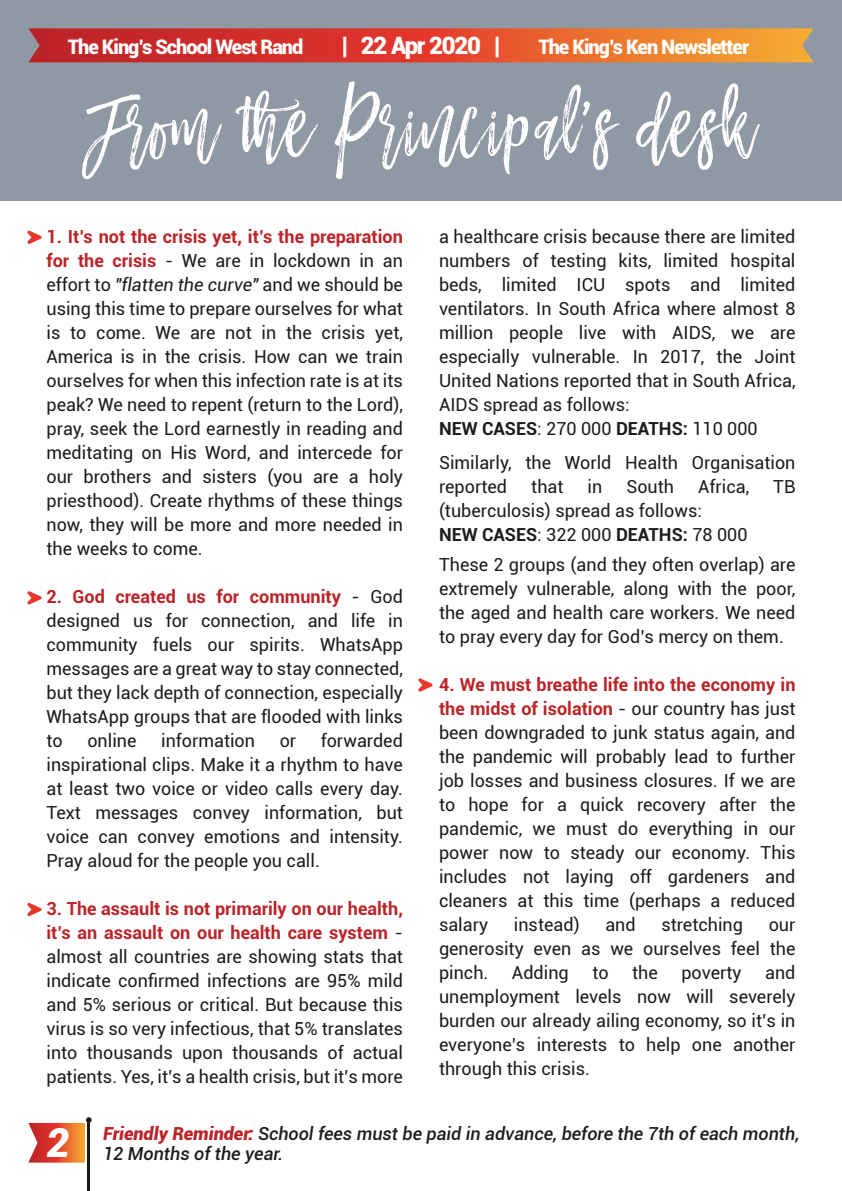
<style>
.page{position:relative;width:842px;height:1191px;background:#fff}
.page>*{position:absolute;margin:0;border:0;box-sizing:border-box;transform-origin:0 0}
.t1{font:100px "Mustache Brush Script";color:#fff}
.t2{font:italic 900 40px "Roboto";color:#fff}
.t3{font:900 24px "Roboto";letter-spacing:-.05em;color:#fff}
.t4{font:900 20px "Roboto";letter-spacing:-.05em;color:#fff}
.t5{font:18px/24px "Roboto";color:#1d1c1a;text-align:justify}
.t6{font:italic 500 18px "Roboto";color:#1d1e1b}
.s1{font-weight:700;color:#bb2328}
.s2{font-style:italic}
.s3{font-weight:700}
.s4{font-weight:900;color:#bb2328}
</style>
<div class="page">
<div style="left:0;top:0;width:842px;height:201px;background:#8f98a3"></div>
<svg style="left:28px;top:28px;width:786px;height:34px;background:#db522f"></svg>
<hr style="left:87px;top:1120px;width:3px;height:71px;background:#1d1c1a">
<svg style="left:28px;top:1117px;width:64px;height:45px"></svg>
<svg style="left:27px;top:230px;width:15px;height:14px"></svg>
<svg style="left:27px;top:591px;width:15px;height:13px"></svg>
<svg style="left:27px;top:902px;width:15px;height:14px"></svg>
<svg style="left:418px;top:678px;width:14px;height:13px"></svg>
<p class="t4" style="left:68px;top:32px;width:237px">The King’s School West Rand</p>
<h3 class="t3" style="left:342px;top:28px;width:160px">| 22 Apr 2020 |</h3>
<p class="t4" style="left:538px;top:32px;width:212px">The King’s Ken Newsletter</p>
<h1 class="t1" style="left:84px;top:76px;width:673px">From the Principal’s desk</h1>
<p class="t5" style="left:46px;top:224px;width:358px"><span class="s1">1. It’s not the crisis yet, it’s the preparation for the crisis</span> - We are in lockdown in an effort to <span class="s2">"flatten the curve"</span> and we should be using this time to prepare ourselves for what is to come. We are not in the crisis yet, America is in the crisis. How can we train ourselves for when this infection rate is at its peak? We need to repent (return to the Lord), pray, seek the Lord earnestly in reading and meditating on His Word, and intercede for our brothers and sisters (you are a holy priesthood). Create rhythms of these things now, they will be more and more needed in the weeks to come.</p>
<p class="t5" style="left:46px;top:584px;width:358px"><span class="s1">2. God created us for community</span> - God designed us for connection, and life in community fuels our spirits. WhatsApp messages are a great way to stay connected, but they lack depth of connection, especially WhatsApp groups that are flooded with links to</p>
<p class="t5" style="left:46px;top:728px;width:358px;text-indent:274px">forwarded inspirational clips. Make it a rhythm to have at least two voice or video calls every day.<br>Text messages convey information, but voice can convey emotions and intensity.<br>Pray aloud for the people you call.</p>
<p class="t5" style="left:46px;top:896px;width:358px"><span class="s1">3. The assault is not primarily on our health, it’s an assault on our health care system</span> - almost all countries are showing stats that indicate confirmed infections are 95% mild and 5% serious or critical. But because this virus is so very infectious, that 5% translates into thousands upon thousands of actual patients. Yes, it’s a health crisis, but it’s more</p>
<p class="t5" style="left:87px;top:728px;width:51px">online</p>
<p class="t5" style="left:161px;top:728px;width:95px">information</p>
<p class="t5" style="left:280px;top:728px;width:18px">or</p>
<p class="t5" style="left:439px;top:223px;width:358px;text-align:left">a healthcare crisis because there are limited numbers of testing kits, limited hospital beds, limited ICU spots and limited ventilators. In South Africa where almost 8 million people live with AIDS, we are especially vulnerable. In 2017, the Joint United Nations reported that in South Africa, AIDS spread as follows:<br><span class="s3">NEW CASES</span>: 270 000 <span class="s3">DEATHS:</span> 110 000</p>
<p class="t5" style="left:439px;top:449px;width:358px">Similarly, the World Health Organisation reported</p>
<p class="t5" style="left:531px;top:473px;width:34px">that</p>
<p class="t5" style="left:588px;top:473px;width:16px">in</p>
<p class="t5" style="left:626px;top:473px;width:49px">South</p>
<p class="t5" style="left:698px;top:473px;width:52px">Africa,</p>
<p class="t5" style="left:773px;top:473px;width:24px">TB</p>
<p class="t5" style="left:439px;top:497px;width:310px">(tuberculosis) spread as follows:<br><span class="s3">NEW CASES</span>: 322 000 <span class="s3">DEATHS:</span> 78 000</p>
<p class="t5" style="left:439px;top:551px;width:358px">These 2 groups (and they often overlap) are extremely vulnerable, along with the poor, the aged and health care workers. We need to pray every day for God’s mercy on them.</p>
<p class="t5" style="left:439px;top:671px;width:358px"><span class="s1">4. We must breathe life into the economy in the midst of isolation</span> - our country has just been downgraded to junk status again, and the pandemic will probably lead to further job losses and business closures. If we are to hope for a quick recovery after the pandemic, we must do everything in our power now to steady our economy. This includes not laying off gardeners and cleaners at this time (perhaps a reduced salary</p>
<p class="t5" style="left:514px;top:911px;width:67px">instead)</p>
<p class="t5" style="left:605px;top:911px;width:32px">and</p>
<p class="t5" style="left:661px;top:911px;width:83px">stretching</p>
<p class="t5" style="left:439px;top:911px;width:358px;text-indent:330px">our generosity even as we ourselves feel the pinch.</p>
<p class="t5" style="left:439px;top:959px;width:358px;text-indent:326px">and unemployment levels now will severely burden our already ailing economy, so it’s in everyone’s interests to help one another through this crisis.</p>
<p class="t5" style="left:512px;top:959px;width:58px">Adding</p>
<p class="t5" style="left:592px;top:959px;width:18px">to</p>
<p class="t5" style="left:632px;top:959px;width:27px">the</p>
<p class="t5" style="left:681px;top:959px;width:62px">poverty</p>
<h2 class="t2" style="left:46px;top:1114px;width:25px">2</h2>
<p class="t6" style="left:103px;top:1120px;width:698px"><span class="s4">Friendly Reminder:</span> School fees must be paid in advance, before the 7th of each month,</p>
<p class="t6" style="left:103px;top:1140px;width:182px">12 Months of the year.</p>
</div>
